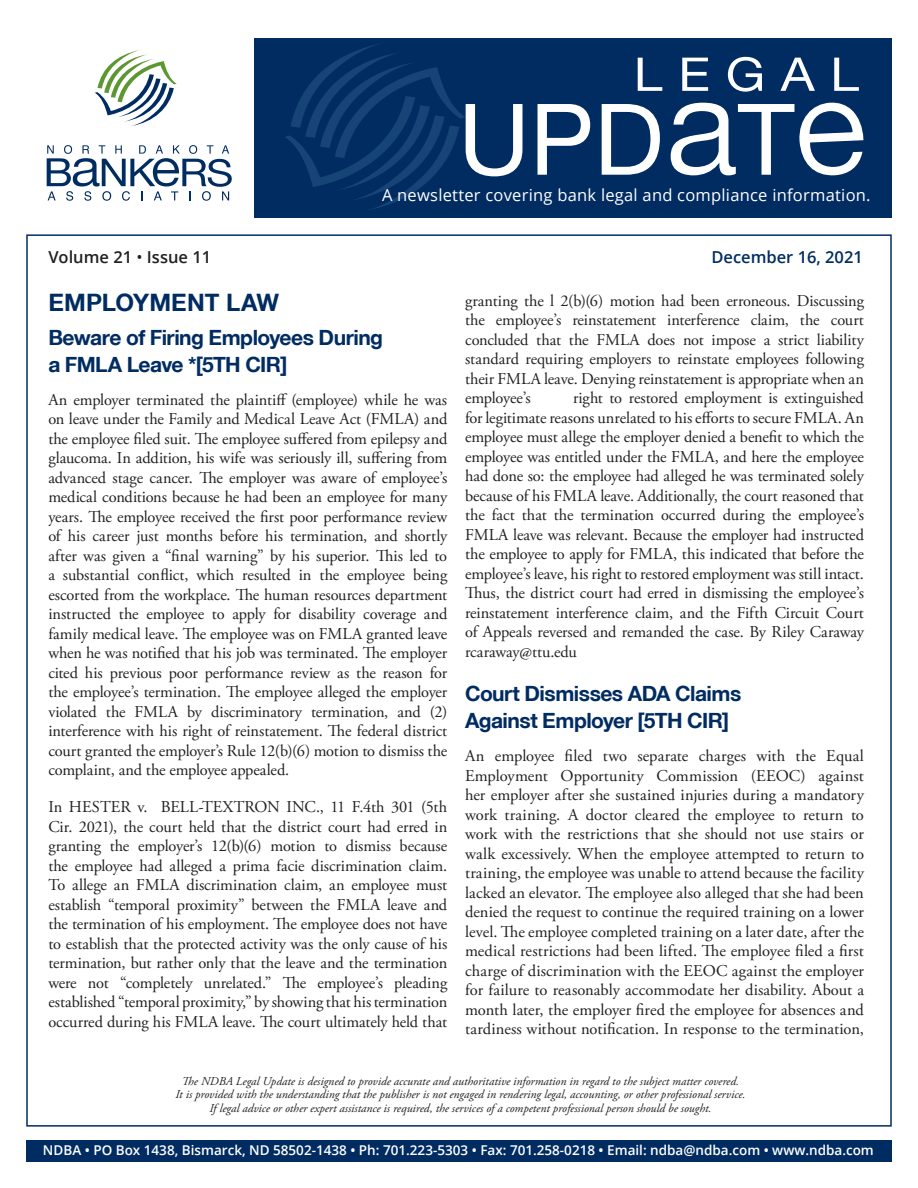
<style>
.page{position:relative;width:918px;height:1188px;background:#fff}
.page>*{position:absolute;margin:0;border:0;box-sizing:border-box;transform-origin:0 0}
.Headings{font:700 24px "Helvetica Neue";letter-spacing:.005em;color:#002c62}
.Headings-2{font:700 21px/27px "Helvetica Neue";letter-spacing:-.025em;color:#002c62}
.t1{font:16.5px/19.5px "Adobe Garamond Pro";letter-spacing:-.005em;color:#231f20;text-align:justify}
.t2{font:16.5px "Open Sans";letter-spacing:.015em;color:#fff}
.t3{font:600 16.5px "Open Sans";color:#231f20}
.t4{font:600 16.5px "Open Sans";color:#002c62}
.t5{font:600 13.5px "Open Sans";color:#fff}
.t6{font:italic 12px/13.5px "Adobe Garamond Pro";color:#231f20;text-align:center}
.s1{font-weight:400}
</style>
<div class="page">
<svg style="left:47px;top:145px;width:185px;height:56px"></svg>
<svg style="left:95px;top:50px;width:82px;height:76px"></svg>
<div style="left:254px;top:38px;width:638px;height:180px;background:#002c62"></div>
<img style="left:285px;top:44px;width:181px;height:166px">
<div style="left:26px;top:1140px;width:866px;height:22px;background:#002c62"></div>
<svg style="left:466px;top:104px;width:56px;height:72px"></svg>
<svg style="left:538px;top:104px;width:52px;height:71px"></svg>
<svg style="left:602px;top:104px;width:58px;height:71px"></svg>
<svg style="left:638px;top:58px;width:24px;height:33px"></svg>
<svg style="left:670px;top:57px;width:193px;height:119px"></svg>
<p class="t2" style="left:382px;top:184px;width:490px">A newsletter covering bank legal and compliance information.</p>
<p class="t3" style="left:48px;top:245px;width:164px">Volume 21 <span class="s1">•</span> Issue 11</p>
<p class="t4" style="left:711px;top:245px;width:153px">December 16, 2021</p>
<p class="Headings" style="left:48px;top:291px;width:232px">EMPLOYMENT LAW</p>
<p class="Headings-2" style="left:48px;top:325px;width:336px">Beware of Firing Employees During a FMLA Leave *[5TH CIR]</p>
<p class="t1" style="left:48px;top:390px;width:400px">An employer terminated the plaintiff (employee) while he was on leave under the Family and Medical Leave Act (FMLA) and the employee filed suit. The employee suffered from epilepsy and glaucoma. In addition, his wife was seriously ill, suffering from advanced stage cancer. The employer was aware of employee’s medical conditions because he had been an employee for many years. The employee received the first poor performance review of his career just months before his termination, and shortly after was given a “final warning” by his superior. This led to a substantial conflict, which resulted in the employee being escorted from the workplace. The human resources department instructed the employee to apply for disability coverage and family medical leave. The employee was on FMLA granted leave when he was notified that his job was terminated. The employer cited his previous poor performance review as the reason for the employee’s termination. The employee alleged the employer violated the FMLA by discriminatory termination, and (2) interference with his right of reinstatement. The federal district court granted the employer’s Rule 12(b)(6) motion to dismiss the complaint, and the employee appealed.</p>
<p class="t1" style="left:48px;top:798px;width:400px">In HESTER v. BELL-TEXTRON INC., 11 F.4th 301 (5th Cir. 2021), the court held that the district court had erred in granting the employer’s 12(b)(6) motion to dismiss because the employee had alleged a prima facie discrimination claim.<br>To allege an FMLA discrimination claim, an employee must establish “temporal proximity” between the FMLA leave and the termination of his employment. The employee does not have to establish that the protected activity was the only cause of his termination, but rather only that the leave and the termination were not “completely unrelated.” The employee’s pleading established “temporal proximity,” by showing that his termination occurred during his FMLA leave. The court ultimately held that</p>
<p class="t1" style="left:465px;top:291px;width:400px">granting the l 2(b)(6) motion had been erroneous. Discussing the employee’s reinstatement interference claim, the court concluded that the FMLA does not impose a strict liability standard requiring employers to reinstate employees following their FMLA leave. Denying reinstatement is appropriate when an employee’s</p>
<p class="t1" style="left:465px;top:389px;width:400px;text-indent:108px">right to restored employment is extinguished for legitimate reasons unrelated to his efforts to secure FMLA. An employee must allege the employer denied a benefit to which the employee was entitled under the FMLA, and here the employee had done so: the employee had alleged he was terminated solely because of his FMLA leave. Additionally, the court reasoned that the fact that the termination occurred during the employee’s FMLA leave was relevant. Because the employer had instructed the employee to apply for FMLA, this indicated that before the employee’s leave, his right to restored employment was still intact.<br>Thus, the district court had erred in dismissing the employee’s reinstatement interference claim, and the Fifth Circuit Court of Appeals reversed and remanded the case. By Riley Caraway rcaraway@ttu.edu</p>
<p class="Headings-2" style="left:465px;top:682px;width:278px">Court Dismisses ADA Claims<br>Against Employer [5TH CIR]</p>
<p class="t1" style="left:465px;top:747px;width:400px">An employee filed two separate charges with the Equal Employment Opportunity Commission (EEOC) against her employer after she sustained injuries during a mandatory work training. A doctor cleared the employee to return to work with the restrictions that she should not use stairs or walk excessively. When the employee attempted to return to training, the employee was unable to attend because the facility lacked an elevator. The employee also alleged that she had been denied the request to continue the required training on a lower level. The employee completed training on a later date, after the medical restrictions had been lifted. The employee filed a first charge of discrimination with the EEOC against the employer for failure to reasonably accommodate her disability. About a month later, the employer fired the employee for absences and tardiness without notification. In response to the termination,</p>
<p class="t6" style="left:175px;top:1075px;width:572px">The NDBA Legal Update is designed to provide accurate and authoritative information in regard to the subject matter covered.<br>It is provided with the understanding that the publisher is not engaged in rendering legal, accounting, or other professional service.<br>If legal advice or other expert assistance is required, the services of a competent professional person should be sought.</p>
<p class="t5" style="left:43px;top:1141px;width:832px">NDBA • PO Box 1438, Bismarck, ND 58502-1438 • Ph: 701.223-5303 • Fax: 701.258-0218 • Email: ndba@ndba.com • www.ndba.com</p>
</div>
